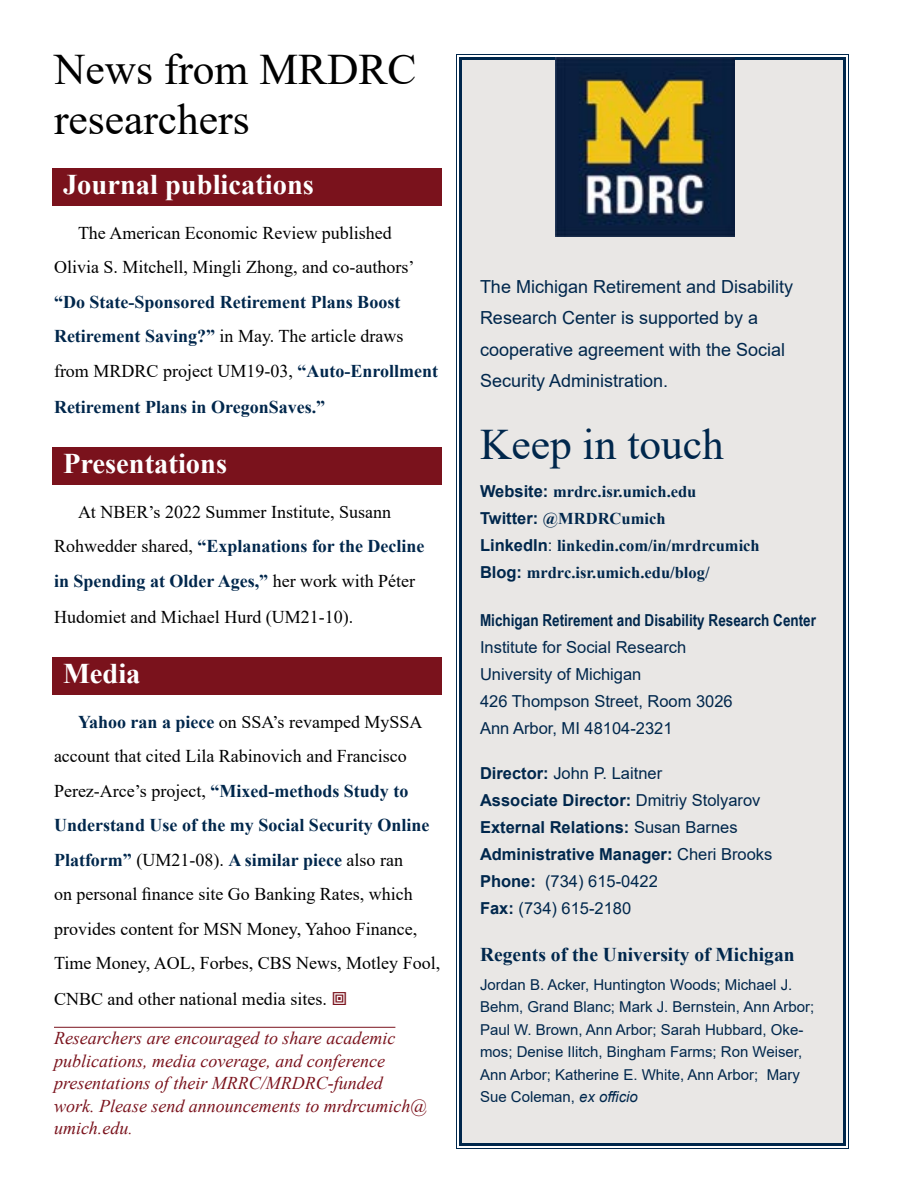
<style>
.page{position:relative;width:900px;height:1200px;background:#fff}
.page>*{position:absolute;margin:0;border:0;box-sizing:border-box;transform-origin:0 0}
.NewsH2{font:43.5px/49.5px "Times New Roman";color:#000}
.t1{font:43.5px "Times New Roman";color:#00274c}
.shadedNewsSubheadH3{font:700 28.5px "Times New Roman";color:#fff}
.t2{font:700 19.5px "Times New Roman";color:#00274c}
.NewsBodySerif{font:18px/34.7px "Times New Roman";color:#000}
.End_of_Artilcle_info{font:italic 18px/22.5px "Times New Roman";color:#7a121c}
.t3{font:18px/31.5px "Arial";color:#00274c}
.t4{font:700 16.5px/27px "Arial";color:#00274c}
.NewsBodySerif-2{font:700 16.5px/27px "Times New Roman";color:#00274c}
.t5{font:16.5px/27px "Arial";color:#00274c}
.t6{font:700 16.5px "Arial Narrow";color:#00274c}
.t7{font:15px/22.5px "Arial";color:#00274c}
.s1{font-weight:700;color:#00274c}
.s2{font-size:16.5px}
.s3{font-family:"Arial"}
.s4{font-family:"Arial";font-weight:400}
.s5{font-weight:400}
.s6{font-style:italic}
</style>
<div class="page">
<div style="left:456px;top:54px;width:393px;height:1095px;background:#e9e7e5"></div>
<div style="left:459px;top:57px;width:387px;height:1089px;border:3px solid #00274c"></div>
<img style="left:556px;top:58px;width:179px;height:179px">
<div style="left:52px;top:168px;width:390px;height:38px;background:#7a121c"></div>
<div style="left:52px;top:447px;width:390px;height:38px;background:#7a121c"></div>
<div style="left:52px;top:657px;width:390px;height:38px;background:#7a121c"></div>
<hr style="left:54px;top:1027px;width:341px;height:1px;background:#7a121c">
<h2 class="NewsH2" style="left:54px;top:43px;width:364px">News from MRDRC researchers</h2>
<h3 class="shadedNewsSubheadH3" style="left:63px;top:164px;width:253px">Journal publications</h3>
<p class="NewsBodySerif" style="left:54px;top:215px;width:386px;text-indent:24px">The American Economic Review published Olivia S. Mitchell, Mingli Zhong, and co-authors’ <span class="s1">“Do State-Sponsored Retirement Plans Boost Retirement Saving?”</span> in May. The article draws from MRDRC project UM19-03, <span class="s1">“Auto-Enrollment Retirement Plans in OregonSaves.”</span></p>
<h3 class="shadedNewsSubheadH3" style="left:63px;top:443px;width:166px">Presentations</h3>
<p class="NewsBodySerif" style="left:54px;top:494px;width:372px;text-indent:24px">At NBER’s 2022 Summer Institute, Susann Rohwedder shared, <span class="s1">“Explanations for the Decline in Spending at Older Ages,”</span> her work with Péter Hudomiet and Michael Hurd (UM21-10).</p>
<h3 class="shadedNewsSubheadH3" style="left:63px;top:653px;width:79px">Media</h3>
<p class="NewsBodySerif" style="left:54px;top:704px;width:388px;text-indent:24px"><span class="s1">Yahoo ran a piece</span> on SSA’s revamped MySSA account that cited Lila Rabinovich and Francisco Perez-Arce’s project, <span class="s1">“Mixed-methods Study to Understand Use of the my Social Security Online Platform”</span> (UM21-08). <span class="s1">A similar piece</span> also ran<br>on personal finance site Go Banking Rates, which provides content for MSN Money, Yahoo Finance, Time Money, AOL, Forbes, CBS News, Motley Fool, CNBC and other national media sites.</p>
<p class="End_of_Artilcle_info" style="left:54px;top:1027px;width:375px">Researchers are encouraged to share academic publications, media coverage, and conference presentations of their MRRC/MRDRC-funded work. Please send announcements to mrdrcumich@ umich.edu<span class="s2">.</span></p>
<p class="t3" style="left:480px;top:270px;width:315px">The Michigan Retirement and Disability Research Center is supported by a cooperative agreement with the Social Security Administration.</p>
<h1 class="t1" style="left:480px;top:414px;width:246px">Keep in touch</h1>
<p class="NewsBodySerif-2" style="left:480px;top:477px;width:218px"><span class="s3">Website:</span> mrdrc.isr.umich.edu</p>
<p class="NewsBodySerif-2" style="left:480px;top:504px;width:281px"><span class="s3">Twitter:</span> @MRDRCumich<br><span class="s3">LinkedIn</span><span class="s4">:</span> linkedin.com/in/mrdrcumich<br><span class="s3">Blog:</span> mrdrc.isr.umich.edu/blog/</p>
<p class="t6" style="left:480px;top:608px;width:338px">Michigan Retirement and Disability Research Center</p>
<p class="t5" style="left:480px;top:634px;width:254px">Institute for Social Research<br>University of Michigan<br>426 Thompson Street, Room 3026<br>Ann Arbor, MI 48104-2321</p>
<p class="t4" style="left:480px;top:760px;width:294px">Director: <span class="s5">John P. Laitner<br></span>Associate Director: <span class="s5">Dmitriy Stolyarov<br></span>External Relations: <span class="s5">Susan Barnes<br></span>Administrative Manager: <span class="s5">Cheri Brooks<br></span>Phone: <span class="s5">(734) 615-0422<br></span>Fax: <span class="s5">(734) 615-2180</span></p>
<p class="t2" style="left:480px;top:940px;width:316px">Regents of the University of Michigan</p>
<p class="t7" style="left:480px;top:973px;width:336px">Jordan B. Acker, Huntington Woods; Michael J.<br>Behm, Grand Blanc; Mark J. Bernstein, Ann Arbor; Paul W. Brown, Ann Arbor; Sarah Hubbard, Oke&shy;mos; Denise Ilitch, Bingham Farms; Ron Weiser, Ann Arbor; Katherine E. White, Ann Arbor; Mary Sue Coleman, <span class="s6">ex officio</span></p>
</div>
